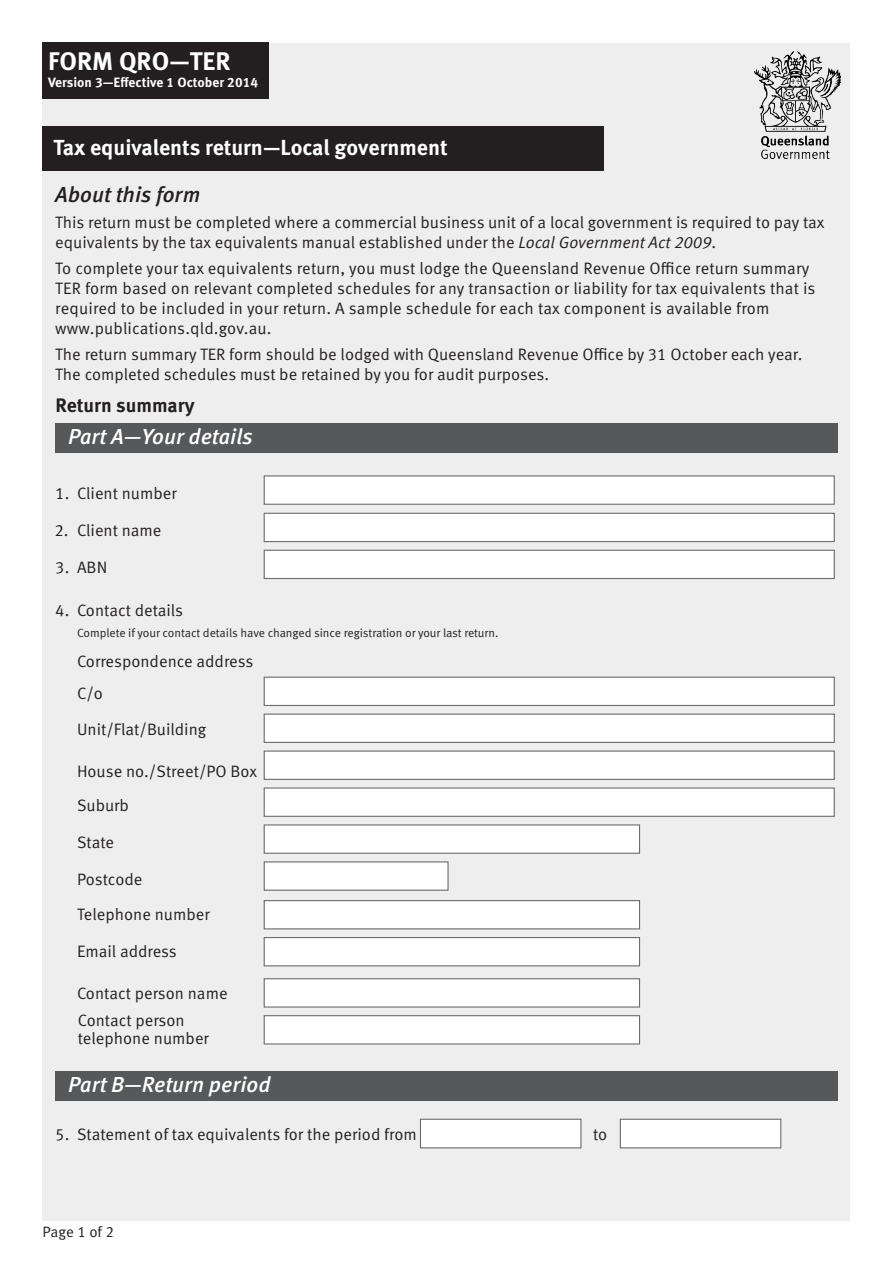
<style>
.page{position:relative;width:893px;height:1263px;background:#fff}
.page>*{position:absolute;margin:0;border:0;box-sizing:border-box;transform-origin:0 0}
.Form_Head{font:700 25.5px "Meta Pro";color:#fff}
.Heading{font:700 21.75px "Meta Pro";color:#fff}
.Text_Heading{font:italic 500 21.75px "Meta Pro";color:#fff}
.Text_Heading-2{font:italic 500 21.75px "Meta Pro";color:#231f20}
.Ange_form_heading_2{font:700 19.5px "Meta Pro";color:#231f20}
.ange_form_text{font:16.5px/19.8px "Meta Pro";color:#231f20}
.t1{font:15px "Meta Pro";letter-spacing:-.005em;color:#231f20}
.Form_Head-2{font:700 13.5px "Meta Pro";color:#fff}
.explan_notes{font:12px "Meta Pro";letter-spacing:-.005em;color:#231f20}
.s1{font-style:italic}
</style>
<div class="page">
<div style="left:43px;top:43px;width:807px;height:1177px;background:#eeeeef"></div>
<div style="left:42px;top:127px;width:562px;height:44px;background:#231f20"></div>
<div style="left:55px;top:423px;width:783px;height:30px;background:#57585a"></div>
<div style="left:264px;top:475px;width:571px;height:30px;background:#fff;border:1px solid #6c6d70"></div>
<div style="left:264px;top:513px;width:571px;height:29px;background:#fff;border:1px solid #6c6d70"></div>
<div style="left:264px;top:550px;width:571px;height:29px;background:#fff;border:1px solid #6c6d70"></div>
<div style="left:264px;top:677px;width:571px;height:29px;background:#fff;border:1px solid #6c6d70"></div>
<div style="left:264px;top:713px;width:571px;height:30px;background:#fff;border:1px solid #6c6d70"></div>
<div style="left:264px;top:750px;width:571px;height:30px;background:#fff;border:1px solid #6c6d70"></div>
<div style="left:264px;top:787px;width:571px;height:30px;background:#fff;border:1px solid #6c6d70"></div>
<div style="left:264px;top:824px;width:376px;height:30px;background:#fff;border:1px solid #6c6d70"></div>
<div style="left:264px;top:861px;width:185px;height:30px;background:#fff;border:1px solid #6c6d70"></div>
<div style="left:264px;top:900px;width:376px;height:29px;background:#fff;border:1px solid #6c6d70"></div>
<div style="left:264px;top:937px;width:376px;height:29px;background:#fff;border:1px solid #6c6d70"></div>
<div style="left:264px;top:978px;width:376px;height:29px;background:#fff;border:1px solid #6c6d70"></div>
<div style="left:264px;top:1015px;width:376px;height:29px;background:#fff;border:1px solid #6c6d70"></div>
<div style="left:55px;top:1071px;width:783px;height:30px;background:#57585a"></div>
<div style="left:420px;top:1119px;width:161px;height:29px;background:#fff;border:1px solid #6c6d70"></div>
<div style="left:620px;top:1119px;width:161px;height:29px;background:#fff;border:1px solid #6c6d70"></div>
<div style="left:43px;top:43px;width:226px;height:56px;background:#231f20"></div>
<img style="left:755px;top:51px;width:85px;height:107px">
<p class="Form_Head" style="left:48px;top:45px;width:184px">FORM QRO—TER</p>
<p class="Form_Head-2" style="left:48px;top:73px;width:212px">Version 3—Effective 1 October 2014</p>
<p class="Heading" style="left:54px;top:134px;width:396px">Tax equivalents return—Local government</p>
<p class="Text_Heading-2" style="left:55px;top:181px;width:146px">About this form</p>
<p class="ange_form_text" style="left:55px;top:213px;width:771px">This return must be completed where a commercial business unit of a local government is required to pay tax equivalents by the tax equivalents manual established under the <span class="s1">Local Government Act 2009</span>.</p>
<p class="ange_form_text" style="left:55px;top:259px;width:762px">To complete your tax equivalents return, you must lodge the Queensland Revenue Office return summary<br>TER form based on relevant completed schedules for any transaction or liability for tax equivalents that is required to be included in your return. A sample schedule for each tax component is available from</p>
<p class="ange_form_text" style="left:55px;top:319px;width:218px">www.publications.qld.gov.au.</p>
<p class="ange_form_text" style="left:55px;top:345px;width:749px">The return summary TER form should be lodged with Queensland Revenue Office by 31 October each year.<br>The completed schedules must be retained by you for audit purposes.</p>
<p class="Ange_form_heading_2" style="left:55px;top:392px;width:141px">Return summary</p>
<p class="Text_Heading" style="left:68px;top:423px;width:186px">Part A—Your details</p>
<p class="ange_form_text" style="left:55px;top:484px;width:123px">1. Client number</p>
<p class="ange_form_text" style="left:55px;top:521px;width:108px">2. Client name</p>
<p class="ange_form_text" style="left:55px;top:558px;width:54px">3. ABN</p>
<p class="ange_form_text" style="left:55px;top:601px;width:129px">4. Contact details</p>
<p class="explan_notes" style="left:77px;top:625px;width:423px">Complete if your contact details have changed since registration or your last return.</p>
<p class="ange_form_text" style="left:77px;top:652px;width:178px">Correspondence address</p>
<p class="ange_form_text" style="left:77px;top:683px;width:28px">C/o</p>
<p class="ange_form_text" style="left:77px;top:720px;width:131px">Unit/Flat/Building</p>
<p class="ange_form_text" style="left:77px;top:762px;width:182px">House no./Street/PO Box</p>
<p class="ange_form_text" style="left:77px;top:796px;width:53px">Suburb</p>
<p class="ange_form_text" style="left:77px;top:833px;width:39px">State</p>
<p class="ange_form_text" style="left:77px;top:870px;width:67px">Postcode</p>
<p class="ange_form_text" style="left:77px;top:905px;width:134px">Telephone number</p>
<p class="ange_form_text" style="left:77px;top:942px;width:101px">Email address</p>
<p class="ange_form_text" style="left:77px;top:983px;width:152px">Contact person name</p>
<p class="ange_form_text" style="left:78px;top:1011px;width:133px;line-height:18px">Contact person telephone number</p>
<p class="Text_Heading" style="left:68px;top:1071px;width:204px">Part B—Return period</p>
<p class="ange_form_text" style="left:55px;top:1125px;width:363px">5. Statement of tax equivalents for the period from</p>
<p class="ange_form_text" style="left:593px;top:1125px;width:16px">to</p>
<p class="t1" style="left:43px;top:1222px;width:73px">Page 1 of 2</p>
</div>
